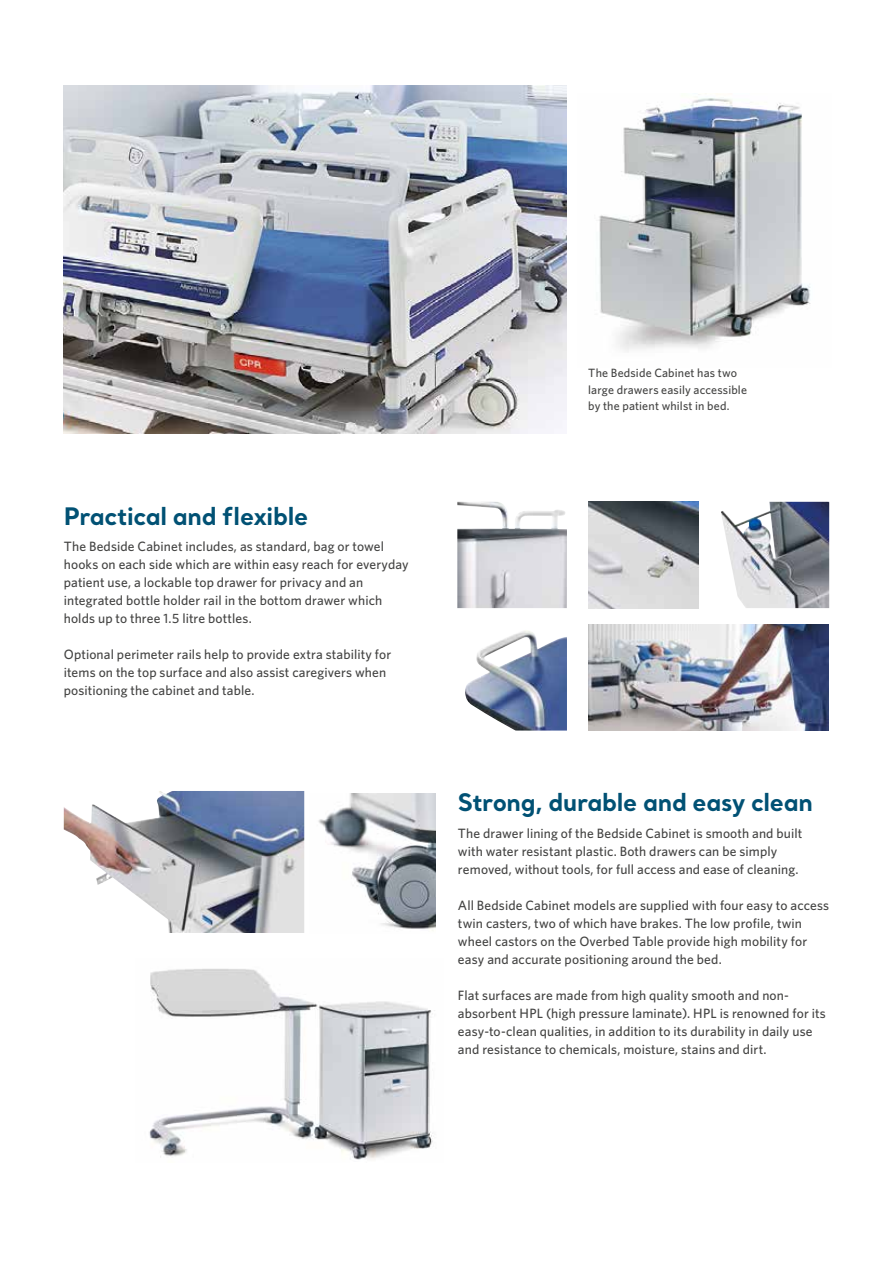
<style>
.page{position:relative;width:893px;height:1263px;background:#fff}
.page>*{position:absolute;margin:0;border:0;box-sizing:border-box;transform-origin:0 0}
.t1{font:700 24px "Santral";letter-spacing:-.015em;color:#015174}
.t2{font:500 13.5px/18px "Whitney";letter-spacing:.01em;color:#434342}
.t3{font:500 12px/16.5px "Whitney";letter-spacing:.015em;color:#434342}
</style>
<div class="page">
<img style="left:63px;top:85px;width:504px;height:349px">
<img style="left:599px;top:98px;width:212px;height:254px">
<img style="left:457px;top:502px;width:110px;height:106px">
<img style="left:588px;top:502px;width:110px;height:106px">
<img style="left:721px;top:502px;width:108px;height:106px">
<img style="left:465px;top:630px;width:102px;height:100px">
<img style="left:588px;top:624px;width:241px;height:106px">
<img style="left:318px;top:793px;width:117px;height:138px">
<img style="left:149px;top:969px;width:286px;height:191px">
<img style="left:64px;top:791px;width:240px;height:142px">
<h1 class="t1" style="left:64px;top:500px;width:246px">Practical and flexible</h1>
<p class="t2" style="left:64px;top:537px;width:346px">The Bedside Cabinet includes, as standard, bag or towel hooks on each side which are within easy reach for everyday patient use, a lockable top drawer for privacy and an integrated bottle holder rail in the bottom drawer which holds up to three 1.5 litre bottles.</p>
<p class="t2" style="left:64px;top:645px;width:329px">Optional perimeter rails help to provide extra stability for items on the top surface and also assist caregivers when positioning the cabinet and table.</p>
<p class="t3" style="left:588px;top:365px;width:160px">The Bedside Cabinet has two large drawers easily accessible by the patient whilst in bed.</p>
<h1 class="t1" style="left:458px;top:786px;width:356px">Strong, durable and easy clean</h1>
<p class="t2" style="left:458px;top:824px;width:346px">The drawer lining of the Bedside Cabinet is smooth and built with water resistant plastic. Both drawers can be simply removed, without tools, for full access and ease of cleaning.</p>
<p class="t2" style="left:458px;top:896px;width:373px">All Bedside Cabinet models are supplied with four easy to access twin casters, two of which have brakes. The low profile, twin wheel castors on the Overbed Table provide high mobility for easy and accurate positioning around the bed.</p>
<p class="t2" style="left:458px;top:986px;width:369px">Flat surfaces are made from high quality smooth and non&shy;absorbent HPL (high pressure laminate). HPL is renowned for its easy-to-clean qualities, in addition to its durability in daily use and resistance to chemicals, moisture, stains and dirt.</p>
</div>
